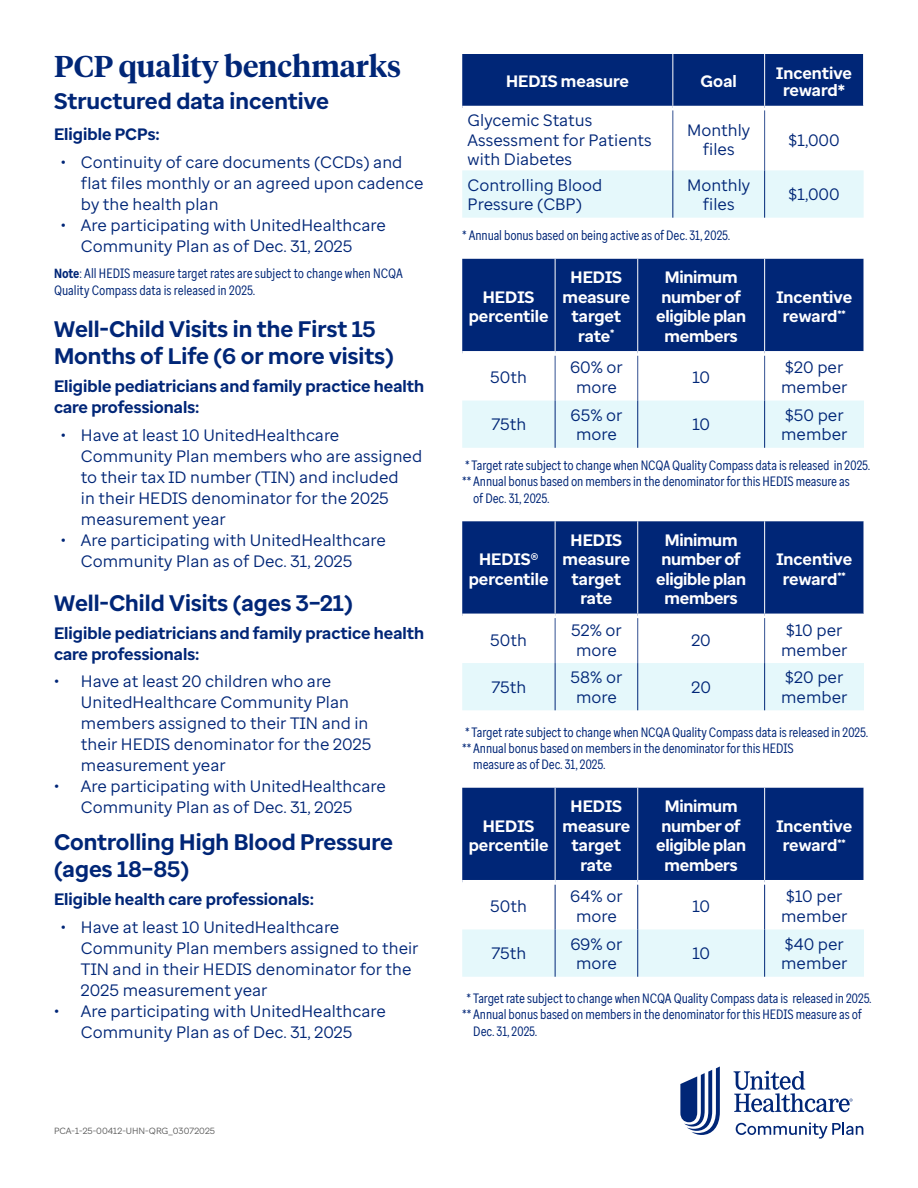
<style>
.page{position:relative;width:918px;height:1188px;background:#fff}
.page>*{position:absolute;margin:0;border:0;box-sizing:border-box;transform-origin:0 0}
.t1{font:600 30px "UHC Serif Headline";color:#002677}
.t2{font:700 22.5px/27px "Enterprise Sans";color:#002677}
.t3{font:16.5px/21px "Enterprise Sans";color:#002677}
.t4{font:700 16.5px/19.5px "Enterprise Sans";letter-spacing:-.01em;color:#fff;text-align:center}
.t5{font:700 16.5px/21px "Enterprise Sans";color:#002677}
.t6{font:13.5px/16.6px "Enterprise Sans Cond";letter-spacing:-.01em;color:#002677}
.t7{font:9px "Enterprise Sans";color:#5a5a5a}
.s1{font-weight:700}
</style>
<div class="page">
<svg style="left:680px;top:1067px;width:40px;height:68px"></svg>
<svg style="left:734px;top:1071px;width:119px;height:41px"></svg>
<svg style="left:736px;top:1122px;width:127px;height:17px"></svg>
<div style="left:462px;top:54px;width:401px;height:52px;background:#002677"></div>
<div style="left:462px;top:170px;width:402px;height:48px;background:#e5f8fb"></div>
<hr style="left:673px;top:110px;width:1px;height:60px;background:#335192">
<hr style="left:764px;top:110px;width:1px;height:60px;background:#335192">
<hr style="left:673px;top:170px;width:1px;height:48px;background:#002677">
<hr style="left:764px;top:170px;width:1px;height:48px;background:#002677">
<hr style="left:672px;top:54px;width:1px;height:52px;background:#fff">
<hr style="left:764px;top:54px;width:1px;height:52px;background:#fff">
<div style="left:462px;top:401px;width:402px;height:47px;background:#e5f8fb"></div>
<hr style="left:555px;top:356px;width:1px;height:45px;background:#335192">
<hr style="left:637px;top:356px;width:1px;height:45px;background:#335192">
<hr style="left:764px;top:356px;width:1px;height:45px;background:#335192">
<hr style="left:555px;top:401px;width:1px;height:47px;background:#002677">
<hr style="left:637px;top:401px;width:1px;height:47px;background:#002677">
<hr style="left:764px;top:401px;width:1px;height:47px;background:#002677">
<div style="left:462px;top:258px;width:402px;height:93px;background:#002677"></div>
<div style="left:462px;top:663px;width:402px;height:47px;background:#e5f8fb"></div>
<hr style="left:555px;top:618px;width:1px;height:45px;background:#335192">
<hr style="left:637px;top:618px;width:1px;height:45px;background:#335192">
<hr style="left:764px;top:618px;width:1px;height:45px;background:#335192">
<hr style="left:555px;top:663px;width:1px;height:47px;background:#002677">
<hr style="left:637px;top:663px;width:1px;height:47px;background:#002677">
<hr style="left:764px;top:663px;width:1px;height:47px;background:#002677">
<div style="left:462px;top:521px;width:402px;height:93px;background:#002677"></div>
<div style="left:462px;top:929px;width:402px;height:48px;background:#e5f8fb"></div>
<hr style="left:555px;top:884px;width:1px;height:45px;background:#002677">
<hr style="left:637px;top:884px;width:1px;height:45px;background:#002677">
<hr style="left:764px;top:884px;width:1px;height:45px;background:#002677">
<hr style="left:555px;top:929px;width:1px;height:48px;background:#002677">
<hr style="left:637px;top:929px;width:1px;height:48px;background:#002677">
<hr style="left:764px;top:929px;width:1px;height:48px;background:#002677">
<div style="left:462px;top:787px;width:402px;height:93px;background:#002677"></div>
<h1 class="t1" style="left:54px;top:46px;width:349px">PCP quality benchmarks</h1>
<h2 class="t2" style="left:54px;top:88px;width:277px">Structured data incentive</h2>
<p class="t5" style="left:54px;top:124px;width:107px">Eligible PCPs:</p>
<p class="t3" style="left:81px;top:152px;width:344px;text-indent:-20px">• Continuity of care documents (CCDs) and flat files monthly or an agreed upon cadence by the health plan</p>
<p class="t3" style="left:81px;top:215px;width:306px;text-indent:-20px">• Are participating with UnitedHealthcare<br>Community Plan as of Dec. 31, 2025</p>
<p class="t6" style="left:54px;top:265px;width:350px"><span class="s1">Note</span>: All HEDIS measure target rates are subject to change when NCQA<br>Quality Compass data is released in 2025.</p>
<h2 class="t2" style="left:54px;top:316px;width:341px">Well-Child Visits in the First 15<br>Months of Life (6 or more visits)</h2>
<p class="t5" style="left:54px;top:376px;width:372px">Eligible pediatricians and family practice health care professionals:</p>
<p class="t3" style="left:81px;top:424px;width:343px;text-indent:-20px">• Have at least 10 UnitedHealthcare Community Plan members who are assigned to their tax ID number (TIN) and included<br>in their HEDIS denominator for the 2025 measurement year</p>
<p class="t3" style="left:81px;top:529px;width:306px;text-indent:-20px">• Are participating with UnitedHealthcare<br>Community Plan as of Dec. 31, 2025</p>
<h2 class="t2" style="left:54px;top:589px;width:300px">Well-Child Visits (ages 3–21)</h2>
<p class="t5" style="left:54px;top:622px;width:372px">Eligible pediatricians and family practice health care professionals:</p>
<p class="t3" style="left:81px;top:671px;width:292px;text-indent:-27px">• Have at least 20 children who are<br>UnitedHealthcare Community Plan members assigned to their TIN and in their HEDIS denominator for the 2025 measurement year</p>
<p class="t3" style="left:54px;top:776px;width:333px;text-align:center">• Are participating with UnitedHealthcare<br>Community Plan as of Dec. 31, 2025</p>
<h2 class="t2" style="left:54px;top:829px;width:341px">Controlling High Blood Pressure (ages 18–85)</h2>
<p class="t5" style="left:54px;top:889px;width:262px">Eligible health care professionals:</p>
<p class="t3" style="left:81px;top:916px;width:339px;text-indent:-20px">• Have at least 10 UnitedHealthcare Community Plan members assigned to their TIN and in their HEDIS denominator for the 2025 measurement year</p>
<p class="t3" style="left:54px;top:1000px;width:333px;text-align:center">• Are participating with UnitedHealthcare<br>Community Plan as of Dec. 31, 2025</p>
<p class="t7" style="left:54px;top:1125px;width:163px">PCA-1-25-00412-UHN-QRG_03072025</p>
<p class="t4" style="left:506px;top:72px;width:124px">HEDIS measure</p>
<p class="t4" style="left:701px;top:72px;width:38px">Goal</p>
<p class="t4" style="left:776px;top:65px;width:77px;line-height:16.5px">Incentive reward*</p>
<p class="t3" style="left:468px;top:110px;width:186px;line-height:19.5px">Glycemic Status<br>Assessment for Patients with Diabetes</p>
<p class="t3" style="left:687px;top:120px;width:64px;line-height:19.5px;text-align:center">Monthly files</p>
<p class="t3" style="left:788px;top:129px;width:53px">$1,000</p>
<p class="t3" style="left:468px;top:175px;width:136px;line-height:19.5px">Controlling Blood<br>Pressure (CBP)</p>
<p class="t3" style="left:687px;top:175px;width:64px;line-height:19.5px;text-align:center">Monthly files</p>
<p class="t3" style="left:788px;top:184px;width:53px">$1,000</p>
<p class="t6" style="left:462px;top:227px;width:270px">* Annual bonus based on being active as of Dec. 31, 2025.</p>
<p class="t4" style="left:469px;top:287px;width:82px">HEDIS percentile</p>
<p class="t4" style="left:562px;top:268px;width:69px">HEDIS measure target rate<sup>*</sup></p>
<p class="t4" style="left:656px;top:268px;width:91px">Minimum number of eligible plan members</p>
<p class="t4" style="left:776px;top:287px;width:77px">Incentive reward<sup>**</sup></p>
<p class="t3" style="left:490px;top:367px;width:38px">50th</p>
<p class="t3" style="left:570px;top:358px;width:54px;line-height:19.5px;text-align:center">60% or more</p>
<p class="t3" style="left:692px;top:367px;width:19px">10</p>
<p class="t3" style="left:781px;top:358px;width:68px;line-height:19.5px">$20 per member</p>
<p class="t3" style="left:491px;top:414px;width:37px">75th</p>
<p class="t3" style="left:571px;top:405px;width:53px;line-height:19.5px;text-align:center">65% or more</p>
<p class="t3" style="left:692px;top:414px;width:19px">10</p>
<p class="t3" style="left:781px;top:405px;width:68px;line-height:19.5px">$50 per member</p>
<p class="t6" style="left:465px;top:457px;width:407px">* Target rate subject to change when NCQA Quality Compass data is released in 2025.</p>
<p class="t6" style="left:462px;top:473px;width:389px">** Annual bonus based on members in the denominator for this HEDIS measure as</p>
<p class="t6" style="left:473px;top:490px;width:78px">of Dec. 31, 2025.</p>
<p class="t4" style="left:469px;top:550px;width:82px">HEDIS® percentile</p>
<p class="t4" style="left:562px;top:530px;width:69px">HEDIS measure target rate</p>
<p class="t4" style="left:656px;top:530px;width:91px">Minimum number of eligible plan members</p>
<p class="t4" style="left:776px;top:550px;width:77px">Incentive reward<sup>**</sup></p>
<p class="t3" style="left:490px;top:629px;width:38px">50th</p>
<p class="t3" style="left:571px;top:620px;width:52px;line-height:19.5px">52% or more</p>
<p class="t3" style="left:691px;top:629px;width:21px">20</p>
<p class="t3" style="left:781px;top:620px;width:68px;line-height:19.5px;text-align:center">$10 per member</p>
<p class="t3" style="left:491px;top:677px;width:37px">75th</p>
<p class="t3" style="left:571px;top:668px;width:53px;line-height:19.5px;text-align:center">58% or more</p>
<p class="t3" style="left:692px;top:677px;width:21px">20</p>
<p class="t3" style="left:781px;top:668px;width:68px;line-height:19.5px">$20 per member</p>
<p class="t6" style="left:465px;top:724px;width:405px">* Target rate subject to change when NCQA Quality Compass data is released in 2025.</p>
<p class="t6" style="left:462px;top:740px;width:333px">** Annual bonus based on members in the denominator for this HEDIS</p>
<p class="t6" style="left:473px;top:756px;width:134px">measure as of Dec. 31, 2025.</p>
<p class="t4" style="left:469px;top:816px;width:82px">HEDIS percentile</p>
<p class="t4" style="left:562px;top:797px;width:69px">HEDIS measure target rate</p>
<p class="t4" style="left:656px;top:797px;width:91px">Minimum number of eligible plan members</p>
<p class="t4" style="left:776px;top:816px;width:77px">Incentive reward<sup>**</sup></p>
<p class="t3" style="left:490px;top:896px;width:38px">50th</p>
<p class="t3" style="left:570px;top:887px;width:54px;line-height:19.5px;text-align:center">64% or more</p>
<p class="t3" style="left:692px;top:896px;width:19px">10</p>
<p class="t3" style="left:781px;top:887px;width:68px;line-height:19.5px;text-align:center">$10 per member</p>
<p class="t3" style="left:491px;top:943px;width:37px">75th</p>
<p class="t3" style="left:570px;top:934px;width:54px;line-height:19.5px;text-align:center">69% or more</p>
<p class="t3" style="left:692px;top:943px;width:19px">10</p>
<p class="t3" style="left:781px;top:934px;width:68px;line-height:19.5px">$40 per member</p>
<p class="t6" style="left:466px;top:990px;width:407px">* Target rate subject to change when NCQA Quality Compass data is released in 2025.</p>
<p class="t6" style="left:462px;top:1006px;width:401px">** Annual bonus based on members in the denominator for this HEDIS measure as of</p>
<p class="t6" style="left:473px;top:1022px;width:66px">Dec. 31, 2025.</p>
</div>
